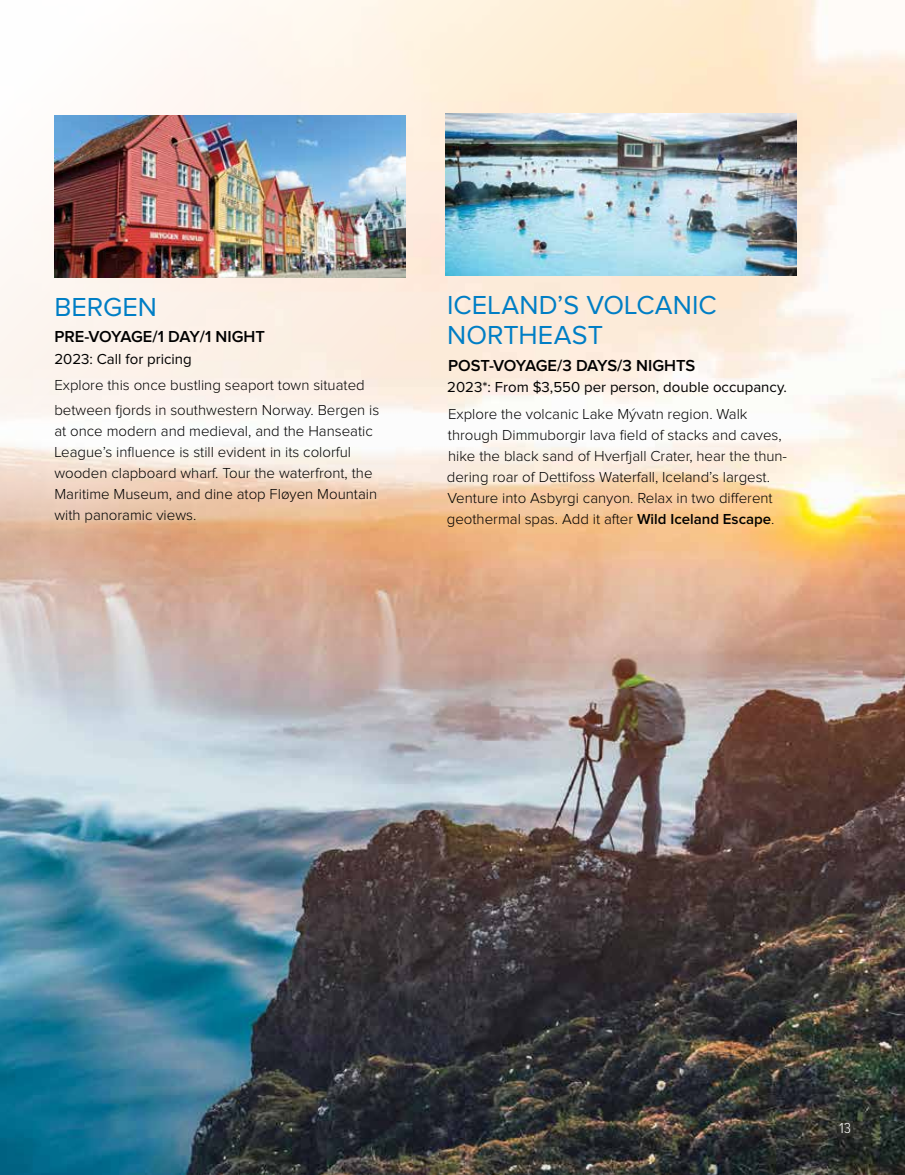
<style>
.page{position:relative;width:905px;height:1175px;background:#fff}
.page>*{position:absolute;margin:0;border:0;box-sizing:border-box;transform-origin:0 0}
.t1{font:27px/30px "Proxima Nova";letter-spacing:.005em;color:#007ec5}
.t2{font:600 16.5px "Proxima Nova";letter-spacing:-.005em;color:#000}
.t3{font:300 15px/21px "Proxima Nova";color:#000}
.t4{font:15px "Proxima Nova";color:#000}
.t5{font:300 15px "Proxima Nova Cond";color:#fff}
.s1{font-weight:600}
</style>
<div class="page">
<img style="left:0;top:0;width:904px;height:1174px">
<img style="left:55px;top:115px;width:350px;height:162px">
<img style="left:446px;top:113px;width:350px;height:162px">
<h1 class="t1" style="left:54px;top:293px;width:104px">BERGEN</h1>
<p class="t2" style="left:54px;top:327px;width:212px">PRE-VOYAGE/1 DAY/1 NIGHT</p>
<p class="t4" style="left:54px;top:351px;width:139px">2023: Call for pricing</p>
<p class="t3" style="left:54px;top:372px;width:326px;line-height:25.5px">Explore this once bustling seaport town situated between fjords in southwestern Norway. Bergen is</p>
<p class="t3" style="left:54px;top:421px;width:324px">at once modern and medieval, and the Hanseatic League’s influence is still evident in its colorful wooden clapboard wharf. Tour the waterfront, the Maritime Museum, and dine atop Fløyen Mountain with panoramic views.</p>
<h1 class="t1" style="left:447px;top:291px;width:271px">ICELAND’S VOLCANIC<br>NORTHEAST</h1>
<p class="t2" style="left:448px;top:356px;width:249px">POST-VOYAGE/3 DAYS/3 NIGHTS</p>
<p class="t4" style="left:447px;top:379px;width:341px">2023*: From $3,550 per person, double occupancy.</p>
<p class="t3" style="left:447px;top:404px;width:342px">Explore the volcanic Lake Mývatn region. Walk through Dimmuborgir lava field of stacks and caves, hike the black sand of Hverfjall Crater, hear the thun&shy;dering roar of Dettifoss Waterfall, Iceland’s largest.<br>Venture into Asbyrgi canyon. Relax in two different geothermal spas. Add it after <span class="s1">Wild Iceland Escape</span>.</p>
<p class="t5" style="left:839px;top:1119px;width:13px">13</p>
</div>
